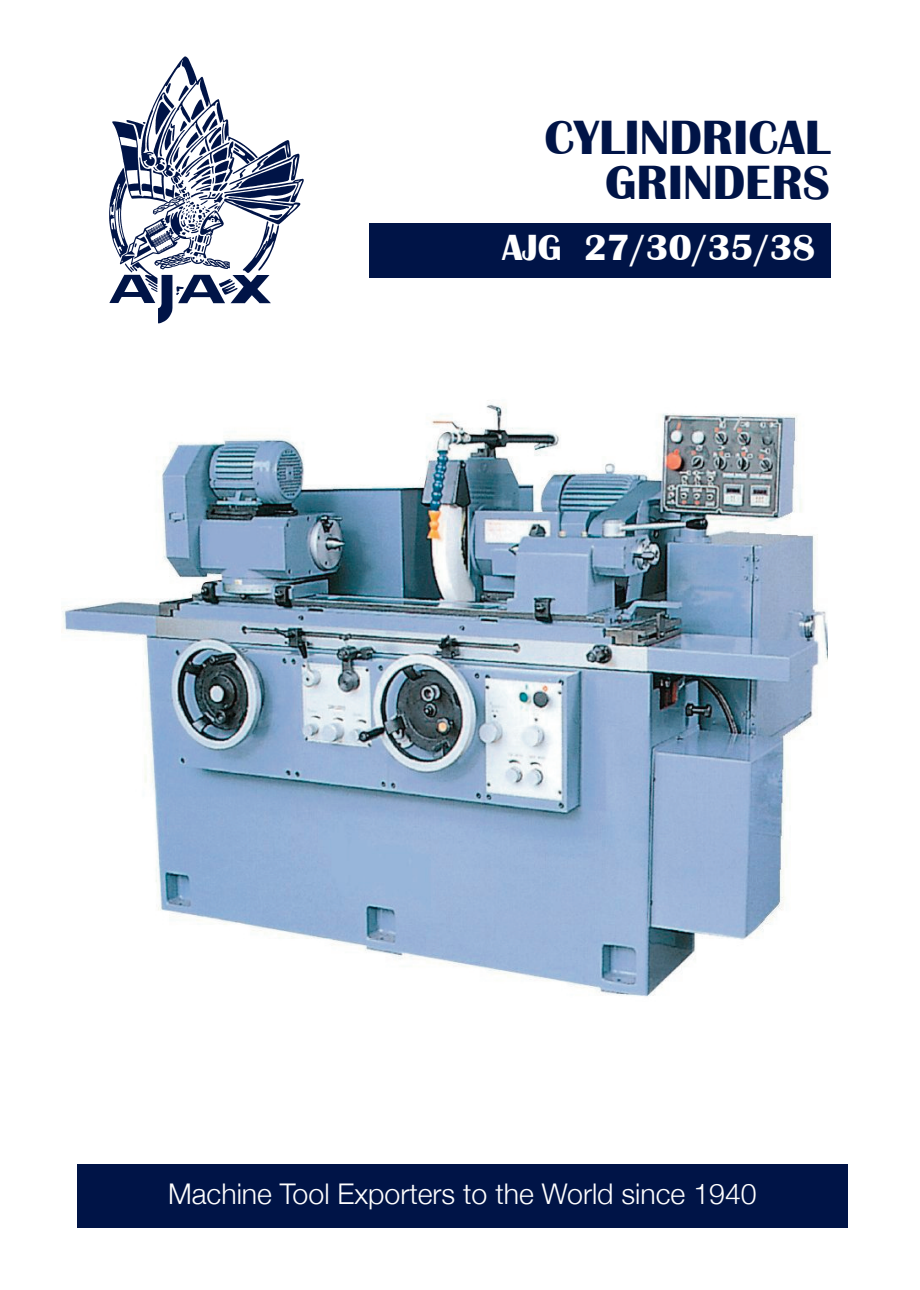
<style>
.page{position:relative;width:920px;height:1290px;background:#fff}
.page>*{position:absolute;margin:0;border:0;box-sizing:border-box;transform-origin:0 0}
.t1{font:700 49.5px/45px "Britannic";color:#001447;text-align:right}
.t2{font:700 37.5px "Britannic";color:#fff}
.t3{font:300 28.5px "Helvetica Neue";color:#fff}
</style>
<div class="page">
<img style="left:62px;top:400px;width:765px;height:597px">
<div style="left:369px;top:223px;width:461px;height:55px;background:#001447"></div>
<img style="left:109px;top:56px;width:195px;height:268px">
<div style="left:77px;top:1164px;width:771px;height:64px;background:#001447"></div>
<h1 class="t1" style="left:544px;top:115px;width:287px">CYLINDRICAL<br>GRINDERS</h1>
<h2 class="t2" style="left:502px;top:229px;width:315px">AJG 27/30/35/38</h2>
<p class="t3" style="left:168px;top:1176px;width:590px">Machine Tool Exporters to the World since 1940</p>
</div>
